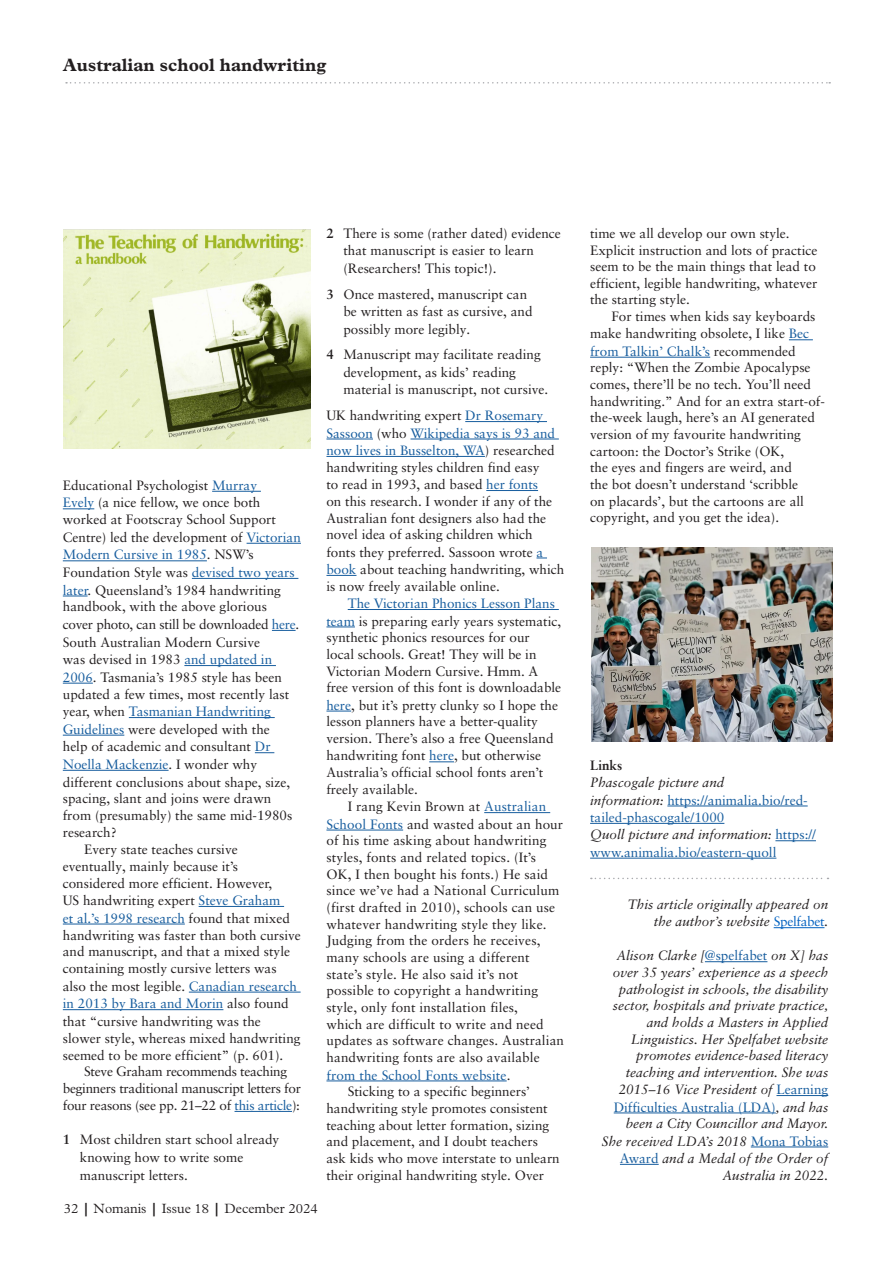
<style>
.page{position:relative;width:893px;height:1263px;background:#fff}
.page>*{position:absolute;margin:0;border:0;box-sizing:border-box;transform-origin:0 0}
.t1{font:700 18px "Plantin MT Pro";color:#231f20}
.BODY_INDENT{font:13.5px/16.8px "Sabon LT Pro";color:#231f20}
.BODY_1ST_PARA{font:italic 13.5px/16.8px "Sabon LT Pro";color:#231f20;text-align:right}
.BODY_1ST_PARA-2{font:13.5px/17.1px "Sabon LT Pro";color:#231f20}
.BODY_1ST_PARA-3{font:13.5px/17.4px "Sabon LT Pro";color:#175d9e}
.BODY_INDENT-2{font:13.5px/16.8px "Sabon LT Pro";letter-spacing:-.02em;color:#231f20;text-align:center}
.END_STORY{font:italic 13.5px/17.4px "Sabon LT Pro";color:#231f20;text-align:right}
.t2{font:300 13.5px "Plantin MT Pro";color:#231f20}
.BODY_1ST_PARA-4{font:700 13.5px "Sabon LT Pro";color:#231f20}
.s1{color:#175d9e}
.s2{font-weight:700}
.s3{font-style:italic;color:#231f20}
.s4{font-style:normal;color:#0563c1}
.s5{font-style:normal;color:#175d9e}
</style>
<div class="page">
<svg style="left:66px;top:82px;width:764px;height:2px"></svg>
<hr style="left:212px;top:491px;width:49px;height:1px;background:#175d9e">
<hr style="left:63px;top:509px;width:31px;height:1px;background:#175d9e">
<hr style="left:247px;top:543px;width:54px;height:1px;background:#175d9e">
<hr style="left:63px;top:561px;width:144px;height:1px;background:#175d9e">
<hr style="left:192px;top:578px;width:106px;height:1px;background:#175d9e">
<svg style="left:63px;top:596px;width:25px;height:1px"></svg>
<svg style="left:272px;top:630px;width:24px;height:1px"></svg>
<hr style="left:184px;top:665px;width:92px;height:1px;background:#175d9e">
<hr style="left:63px;top:683px;width:30px;height:1px;background:#175d9e">
<hr style="left:129px;top:717px;width:146px;height:1px;background:#175d9e">
<hr style="left:63px;top:735px;width:61px;height:1px;background:#175d9e">
<svg style="left:255px;top:752px;width:19px;height:1px"></svg>
<hr style="left:63px;top:770px;width:106px;height:1px;background:#175d9e">
<hr style="left:199px;top:906px;width:85px;height:1px;background:#175d9e">
<hr style="left:63px;top:924px;width:122px;height:1px;background:#175d9e">
<hr style="left:189px;top:992px;width:112px;height:1px;background:#175d9e">
<hr style="left:63px;top:1009px;width:160px;height:1px;background:#175d9e">
<hr style="left:235px;top:1111px;width:57px;height:1px;background:#175d9e">
<hr style="left:465px;top:421px;width:82px;height:1px;background:#175d9e">
<hr style="left:326px;top:439px;width:47px;height:1px;background:#175d9e">
<hr style="left:410px;top:439px;width:149px;height:1px;background:#175d9e">
<hr style="left:326px;top:456px;width:159px;height:1px;background:#175d9e">
<hr style="left:486px;top:490px;width:52px;height:1px;background:#175d9e">
<hr style="left:326px;top:575px;width:30px;height:1px;background:#175d9e">
<hr style="left:348px;top:609px;width:211px;height:1px;background:#175d9e">
<svg style="left:326px;top:627px;width:29px;height:1px"></svg>
<svg style="left:326px;top:711px;width:25px;height:1px"></svg>
<svg style="left:429px;top:761px;width:25px;height:1px"></svg>
<hr style="left:484px;top:812px;width:66px;height:1px;background:#175d9e">
<hr style="left:326px;top:830px;width:77px;height:1px;background:#175d9e">
<hr style="left:326px;top:1081px;width:181px;height:1px;background:#175d9e">
<svg style="left:789px;top:339px;width:24px;height:1px"></svg>
<hr style="left:590px;top:357px;width:120px;height:1px;background:#175d9e">
<hr style="left:667px;top:806px;width:141px;height:1px;background:#175d9e">
<hr style="left:590px;top:823px;width:134px;height:1px;background:#175d9e">
<hr style="left:775px;top:840px;width:41px;height:1px;background:#175d9e">
<hr style="left:590px;top:858px;width:186px;height:1px;background:#175d9e">
<svg style="left:591px;top:878px;width:237px;height:1px"></svg>
<hr style="left:774px;top:927px;width:50px;height:1px;background:#0563c1">
<hr style="left:705px;top:961px;width:62px;height:1px;background:#175d9e">
<hr style="left:776px;top:1095px;width:52px;height:1px;background:#175d9e">
<hr style="left:614px;top:1113px;width:162px;height:1px;background:#175d9e">
<hr style="left:751px;top:1147px;width:77px;height:1px;background:#175d9e">
<hr style="left:620px;top:1164px;width:39px;height:1px;background:#175d9e">
<img style="left:63px;top:230px;width:248px;height:218px">
<img style="left:591px;top:547px;width:241px;height:195px">
<p class="t1" style="left:63px;top:55px;width:265px">Australian school handwriting</p>
<p class="BODY_INDENT" style="left:63px;top:476px;width:240px;line-height:17.4px">Educational Psychologist <span class="s1">Murray<br>Evely</span> (a nice fellow, we once both worked at Footscray School Support Centre) led the development of <span class="s1">Victorian Modern Cursive in 1985</span>. NSW’s Foundation Style was <span class="s1">devised two years later</span>. Queensland’s 1984 handwriting handbook, with the above glorious<br>cover photo, can still be downloaded <span class="s1">here</span>.<br>South Australian Modern Cursive<br>was devised in 1983 <span class="s1">and updated in 2006</span>. Tasmania’s 1985 style has been updated a few times, most recently last year, when <span class="s1">Tasmanian Handwriting Guidelines</span> were developed with the<br>help of academic and consultant <span class="s1">Dr Noella Mackenzie</span>. I wonder why different conclusions about shape, size, spacing, slant and joins were drawn from (presumably) the same mid-1980s research?</p>
<p class="BODY_INDENT" style="left:63px;top:840px;width:240px;text-indent:21px">Every state teaches cursive eventually, mainly because it’s considered more efficient. However,<br>US handwriting expert <span class="s1">Steve Graham<br>et al.’s 1998 research</span> found that mixed handwriting was faster than both cursive and manuscript, and that a mixed style containing mostly cursive letters was also the most legible. <span class="s1">Canadian research in 2013 by Bara and Morin</span> also found that “cursive handwriting was the slower style, whereas mixed handwriting seemed to be more efficient” (p. 601).</p>
<p class="BODY_INDENT-2" style="left:63px;top:1063px;width:240px">Steve Graham recommends teaching beginners traditional manuscript letters for four reasons (see pp. 21–22 of <span class="s1">this article</span>):</p>
<p class="BODY_INDENT" style="left:80px;top:1131px;width:201px;line-height:17.5px;text-indent:-17px"><span class="s2">1</span> Most children start school already knowing how to write some manuscript letters.</p>
<p class="t2" style="left:64px;top:1200px;width:255px">32 <span class="s2">|</span> Nomanis <span class="s2">|</span> Issue 18 <span class="s2">|</span> December 2024</p>
<p class="BODY_INDENT" style="left:343px;top:224px;width:219px;line-height:17.4px;text-indent:-17px"><span class="s2">2</span> There is some (rather dated) evidence that manuscript is easier to learn (Researchers! This topic!).</p>
<p class="BODY_INDENT" style="left:343px;top:285px;width:191px;line-height:17.4px;text-indent:-17px"><span class="s2">3</span> Once mastered, manuscript can be written as fast as cursive, and possibly more legibly.</p>
<p class="BODY_INDENT" style="left:343px;top:346px;width:206px;line-height:17.4px;text-indent:-17px"><span class="s2">4</span> Manuscript may facilitate reading development, as kids’ reading material is manuscript, not cursive.</p>
<p class="BODY_1ST_PARA-2" style="left:326px;top:407px;width:239px">UK handwriting expert <span class="s1">Dr Rosemary Sassoon</span> (who <span class="s1">Wikipedia says is 93 and now lives in Busselton, WA</span>) researched handwriting styles children find easy<br>to read in 1993, and based <span class="s1">her fonts<br></span>on this research. I wonder if any of the Australian font designers also had the novel idea of asking children which fonts they preferred. Sassoon wrote <span class="s1">a book</span> about teaching handwriting, which is now freely available online.</p>
<p class="BODY_INDENT" style="left:326px;top:595px;width:236px;text-indent:21px"><span class="s1">The Victorian Phonics Lesson Plans team</span> is preparing early years systematic, synthetic phonics resources for our<br>local schools. Great! They will be in Victorian Modern Cursive. Hmm. A free version of this font is downloadable <span class="s1">here</span>, but it’s pretty clunky so I hope the lesson planners have a better-quality version. There’s also a free Queensland handwriting font <span class="s1">here</span>, but otherwise Australia’s official school fonts aren’t freely available.</p>
<p class="BODY_INDENT" style="left:326px;top:798px;width:239px;text-indent:21px">I rang Kevin Brown at <span class="s1">Australian School Fonts</span> and wasted about an hour of his time asking about handwriting styles, fonts and related topics. (It’s OK, I then bought his fonts.) He said since we’ve had a National Curriculum (first drafted in 2010), schools can use whatever handwriting style they like.<br>Judging from the orders he receives, many schools are using a different state’s style. He also said it’s not possible to copyright a handwriting style, only font installation files,<br>which are difficult to write and need updates as software changes. Australian handwriting fonts are also available <span class="s1">from the School Fonts website</span>.</p>
<p class="BODY_INDENT" style="left:326px;top:1083px;width:235px;text-indent:21px">Sticking to a specific beginners’ handwriting style promotes consistent teaching about letter formation, sizing and placement, and I doubt teachers ask kids who move interstate to unlearn their original handwriting style. Over</p>
<p class="BODY_INDENT" style="left:590px;top:224px;width:229px">time we all develop our own style.<br>Explicit instruction and lots of practice seem to be the main things that lead to efficient, legible handwriting, whatever the starting style.</p>
<p class="BODY_INDENT" style="left:590px;top:308px;width:236px;text-indent:21px">For times when kids say keyboards make handwriting obsolete, I like <span class="s1">Bec from Talkin’ Chalk’s</span> recommended reply: “When the Zombie Apocalypse comes, there’ll be no tech. You’ll need handwriting.” And for an extra start-of&shy;the-week laugh, here’s an AI generated version of my favourite handwriting cartoon: the Doctor’s Strike (OK,<br>the eyes and fingers are weird, and<br>the bot doesn’t understand ‘scribble<br>on placards’, but the cartoons are all copyright, and you get the idea).</p>
<p class="BODY_1ST_PARA-4" style="left:590px;top:757px;width:34px">Links</p>
<p class="BODY_1ST_PARA-3" style="left:590px;top:773px;width:219px"><span class="s3">Phascogale picture and<br>information:</span> https://animalia.bio/red&shy;tailed-phascogale/1000</p>
<p class="BODY_1ST_PARA-3" style="left:590px;top:826px;width:227px"><span class="s3">Quoll picture and information:</span> https:// www.animalia.bio/eastern-quoll</p>
<p class="END_STORY" style="left:628px;top:895px;width:202px">This article originally appeared on the author’s website <span class="s4">Spelfabet</span>.</p>
<p class="BODY_1ST_PARA" style="left:602px;top:947px;width:228px">Alison Clarke [<span class="s5">@spelfabet</span> on X] has over 35 years’ experience as a speech pathologist in schools, the disability sector, hospitals and private practice, and holds a Masters in Applied Linguistics. Her Spelfabet website promotes evidence-based literacy teaching and intervention. She was 2015–16 Vice President of <span class="s5">Learning Difficulties Australia (LDA)</span>, and has been a City Councillor and Mayor.<br>She received LDA’s 2018 <span class="s5">Mona Tobias Award</span> and a Medal of the Order of Australia in 2022.</p>
</div>
